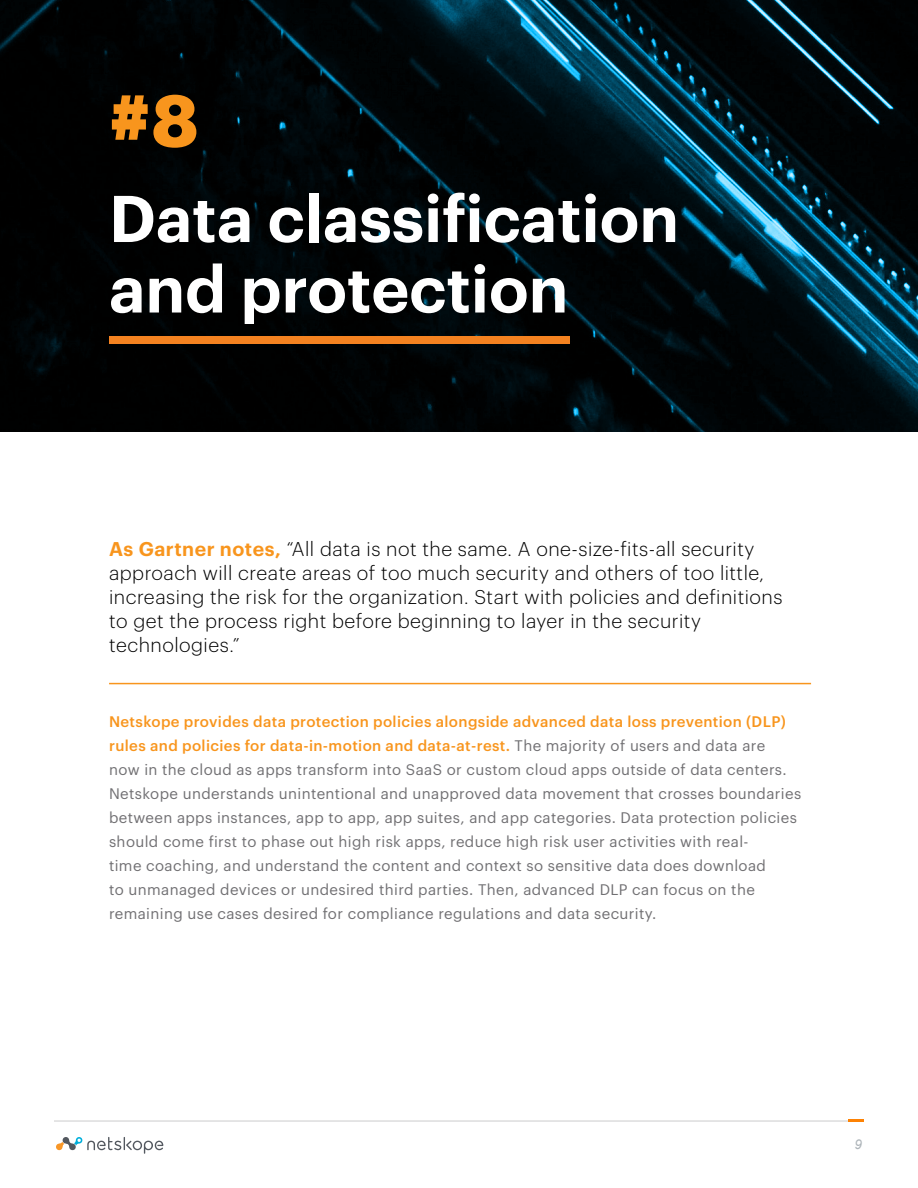
<style>
.page{position:relative;width:918px;height:1188px;background:#fff}
.page>*{position:absolute;margin:0;border:0;box-sizing:border-box;transform-origin:0 0}
.t1{font:700 72px "Graphik";color:#f8951d}
.t2{font:600 64.5px/70.5px "Graphik";color:#fff}
.t3{font:300 19.5px/24px "Graphik";letter-spacing:.025em;color:#000}
.t4{font:15px/24px "Graphik";letter-spacing:.025em;color:#717073}
.t5{font:italic 13.5px "Arial";color:#aeb5ba}
.s1{font-weight:600;color:#f8951d}
.s2{font-weight:500;color:#f8951d}
</style>
<div class="page">
<svg style="left:56px;top:1137px;width:107px;height:17px"></svg>
<hr style="left:54px;top:1120px;width:810px;height:2px;background:#717073">
<hr style="left:849px;top:1119px;width:15px;height:3px;background:#fd8204">
<svg style="left:0;top:0;width:918px;height:432px;background:#010d12"></svg>
<div style="left:109px;top:336px;width:460px;height:8px;background:#f58220"></div>
<hr style="left:109px;top:683px;width:702px;height:1px;background:#f8951d">
<h1 class="t1" style="left:109px;top:65px;width:91px">#8</h1>
<h2 class="t2" style="left:109px;top:178px;width:571px">Data classification and protection</h2>
<p class="t3" style="left:109px;top:535px;width:675px"><span class="s1">As Gartner notes,</span> “All data is not the same. A one-size-fits-all security approach will create areas of too much security and others of too little, increasing the risk for the organization. Start with policies and definitions to get the process right before beginning to layer in the security technologies.”</p>
<p class="t4" style="left:109px;top:708px;width:694px"><span class="s2">Netskope provides data protection policies alongside advanced data loss prevention (DLP) rules and policies for data-in-motion and data-at-rest.</span> The majority of users and data are<br>now in the cloud as apps transform into SaaS or custom cloud apps outside of data centers.<br>Netskope understands unintentional and unapproved data movement that crosses boundaries between apps instances, app to app, app suites, and app categories. Data protection policies should come first to phase out high risk apps, reduce high risk user activities with real-<br>time coaching, and understand the content and context so sensitive data does download<br>to unmanaged devices or undesired third parties. Then, advanced DLP can focus on the remaining use cases desired for compliance regulations and data security.</p>
<p class="t5" style="left:855px;top:1136px;width:9px">9</p>
</div>
